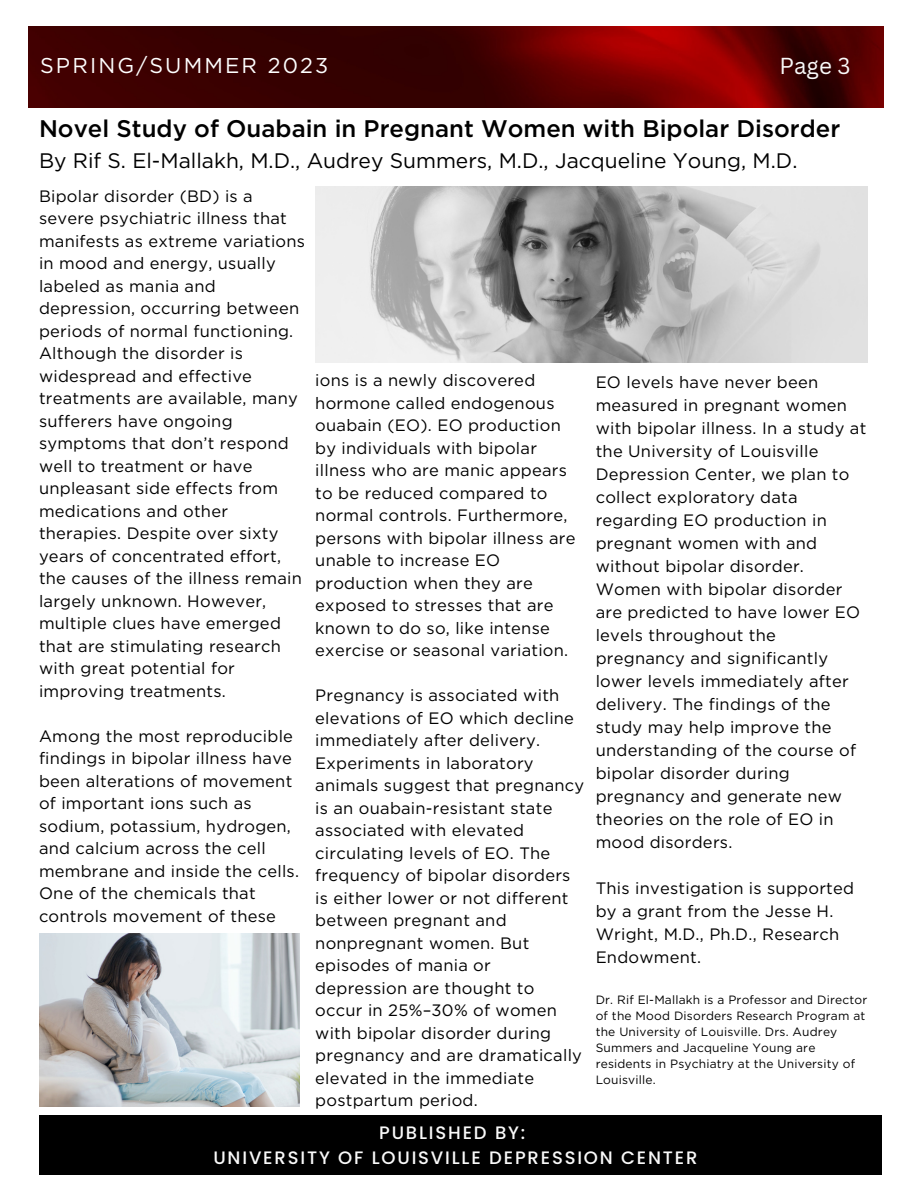
<style>
.page{position:relative;width:918px;height:1188px;background:#fff}
.page>*{position:absolute;margin:0;border:0;box-sizing:border-box;transform-origin:0 0}
.t1{font:500 24px "Gotham";color:#000}
.t2{font:22.5px "Canva Sans";color:#f9f9f9}
.t3{font:21.45px "Gotham";letter-spacing:.1em;color:#fff}
.t4{font:21px "Gotham";color:#000}
.t5{font:500 18px/24.8px "Poppins";letter-spacing:.1em;color:#f9f9f9;text-align:center}
.t6{font:16.5px/22.5px "Gotham";letter-spacing:.015em;color:#000}
.t7{font:12px/16px "Gotham";letter-spacing:.015em;color:#000}
</style>
<div class="page">
<img style="left:28px;top:26px;width:855px;height:81px">
<div style="left:39px;top:1116px;width:843px;height:59px;background:#000"></div>
<img style="left:315px;top:187px;width:553px;height:175px">
<img style="left:39px;top:934px;width:261px;height:173px">
<h3 class="t3" style="left:40px;top:53px;width:290px">SPRING/SUMMER 2023</h3>
<h2 class="t2" style="left:779px;top:50px;width:73px">Page 3</h2>
<h1 class="t1" style="left:39px;top:114px;width:803px">Novel Study of Ouabain in Pregnant Women with Bipolar Disorder</h1>
<p class="t4" style="left:39px;top:147px;width:760px">By Rif S. El-Mallakh, M.D., Audrey Summers, M.D., Jacqueline Young, M.D.</p>
<p class="t6" style="left:39px;top:185px;width:268px">Bipolar disorder (BD) is a severe psychiatric illness that manifests as extreme variations in mood and energy, usually labeled as mania and depression, occurring between periods of normal functioning.<br>Although the disorder is widespread and effective treatments are available, many sufferers have ongoing symptoms that don’t respond well to treatment or have unpleasant side effects from medications and other therapies. Despite over sixty years of concentrated effort, the causes of the illness remain largely unknown. However, multiple clues have emerged that are stimulating research with great potential for improving treatments.</p>
<p class="t6" style="left:39px;top:725px;width:262px">Among the most reproducible findings in bipolar illness have been alterations of movement of important ions such as sodium, potassium, hydrogen, and calcium across the cell membrane and inside the cells.<br>One of the chemicals that controls movement of these</p>
<p class="t6" style="left:315px;top:369px;width:262px">ions is a newly discovered hormone called endogenous ouabain (EO). EO production by individuals with bipolar illness who are manic appears to be reduced compared to normal controls. Furthermore, persons with bipolar illness are unable to increase EO production when they are exposed to stresses that are known to do so, like intense exercise or seasonal variation.</p>
<p class="t6" style="left:315px;top:684px;width:271px">Pregnancy is associated with elevations of EO which decline immediately after delivery.<br>Experiments in laboratory animals suggest that pregnancy is an ouabain-resistant state associated with elevated circulating levels of EO. The frequency of bipolar disorders is either lower or not different between pregnant and nonpregnant women. But episodes of mania or depression are thought to occur in 25%–30% of women with bipolar disorder during pregnancy and are dramatically elevated in the immediate postpartum period.</p>
<p class="t6" style="left:596px;top:371px;width:272px;line-height:23px">EO levels have never been measured in pregnant women with bipolar illness. In a study at the University of Louisville<br>Depression Center, we plan to collect exploratory data regarding EO production in pregnant women with and without bipolar disorder.<br>Women with bipolar disorder are predicted to have lower EO levels throughout the pregnancy and significantly lower levels immediately after delivery. The findings of the study may help improve the understanding of the course of bipolar disorder during pregnancy and generate new theories on the role of EO in mood disorders.</p>
<p class="t6" style="left:596px;top:877px;width:260px;line-height:23px">This investigation is supported by a grant from the Jesse H.<br>Wright, M.D., Ph.D., Research<br>Endowment.</p>
<p class="t7" style="left:596px;top:992px;width:273px">Dr. Rif El-Mallakh is a Professor and Director of the Mood Disorders Research Program at the University of Louisville. Drs. Audrey Summers and Jacqueline Young are residents in Psychiatry at the University of Louisville.</p>
<p class="t5" style="left:213px;top:1120px;width:486px">PUBLISHED BY:<br>UNIVERSITY OF LOUISVILLE DEPRESSION CENTER</p>
</div>
